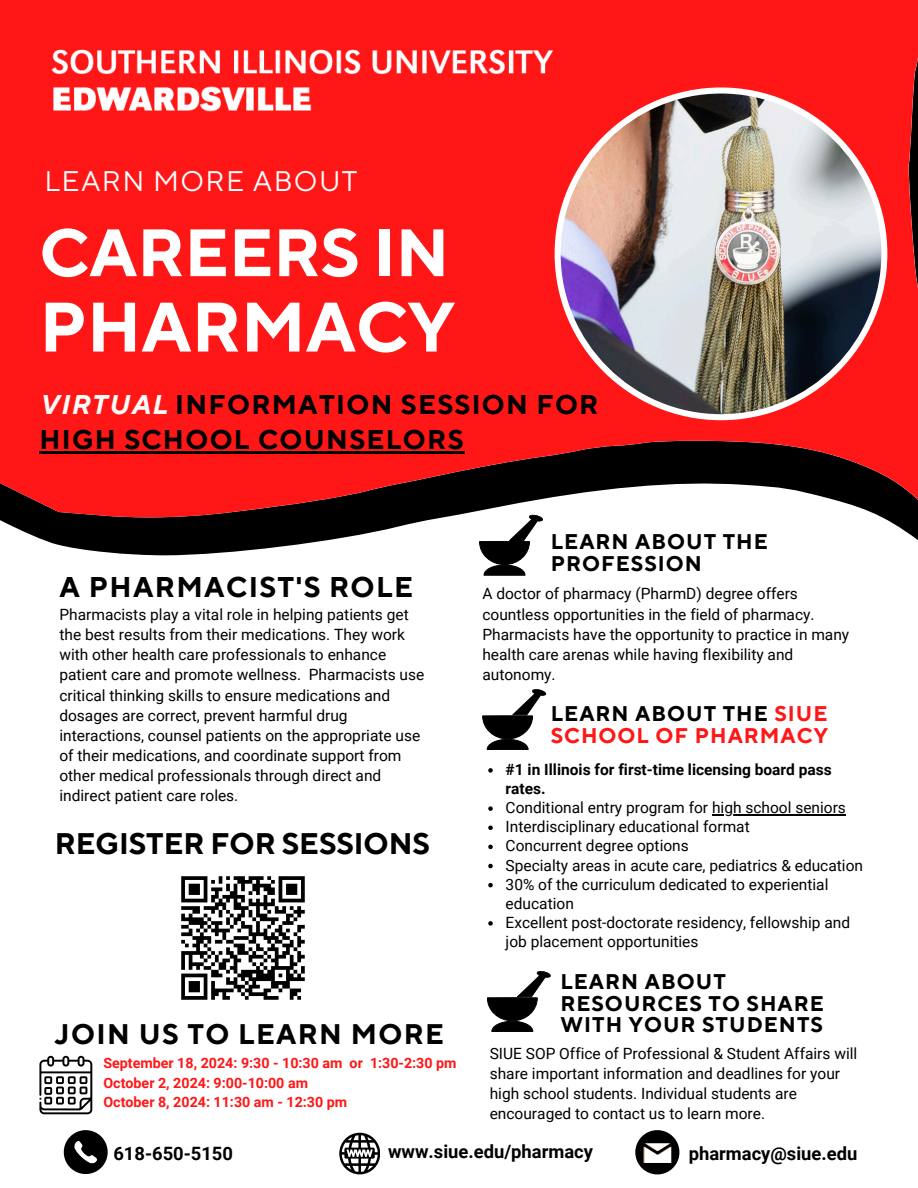
<style>
.page{position:relative;width:918px;height:1188px;background:#fff}
.page>*{position:absolute;margin:0;border:0;box-sizing:border-box;transform-origin:0 0}
.t1{font:700 69.75px "TT Norms Pro";color:#fff}
.t2{font:700 66.9px "TT Norms Pro";color:#fff}
.t3{font:700 29.7px "TT Norms Pro";color:#000}
.t4{font:700 28.5px "TT Norms Pro";letter-spacing:.05em;color:#000}
.t5{font:700 28.2px "TT Norms Pro";letter-spacing:.05em;color:#000}
.t6{font:28.2px "TT Norms Pro";letter-spacing:.05em;color:#fff}
.t7{font:700 27px/34.8px "TT Norms Pro";letter-spacing:.05em;color:#000}
.t8{font:700 21.15px/21.1px "TT Norms Pro";letter-spacing:.05em;color:#000}
.t9{font:700 21.15px/21.3px "TT Norms Pro";letter-spacing:.05em;color:#ff1616}
.t10{font:700 18.45px "Roboto";color:#000}
.t11{font:15.45px/20.1px "Roboto";color:#000}
.t12{font:700 15.45px/19.2px "Roboto";color:#000}
.t13{font:700 14.25px/19.5px "Roboto";color:#ff1616}
.s1{font-style:italic;color:#fbfbf9}
.s2{color:#000}
</style>
<div class="page">
<svg style="left:36px;top:537px;width:882px;height:19px"></svg>
<svg style="left:0;top:0;width:918px;height:537px;fill:#ff1616"></svg>
<svg style="left:64px;top:1130px;width:44px;height:44px"></svg>
<img style="left:555px;top:87px;width:332px;height:333px">
<svg style="left:635px;top:1130px;width:44px;height:44px"></svg>
<svg style="left:339px;top:1133px;width:41px;height:41px"></svg>
<svg style="left:482px;top:689px;width:65px;height:61px"></svg>
<svg style="left:487px;top:971px;width:64px;height:61px"></svg>
<svg style="left:479px;top:514px;width:64px;height:62px"></svg>
<svg style="left:39px;top:1056px;width:53px;height:58px"></svg>
<img style="left:28px;top:19px;width:555px;height:121px">
<img style="left:181px;top:876px;width:124px;height:124px">
<hr style="left:39px;top:452px;width:426px;height:2px;background:#000">
<svg style="left:488px;top:768px;width:5px;height:5px"></svg>
<svg style="left:488px;top:806px;width:5px;height:5px"></svg>
<hr style="left:712px;top:814px;width:134px;height:1px;background:#000">
<svg style="left:488px;top:826px;width:5px;height:4px"></svg>
<svg style="left:488px;top:845px;width:5px;height:4px"></svg>
<svg style="left:488px;top:864px;width:5px;height:4px"></svg>
<svg style="left:488px;top:883px;width:5px;height:4px"></svg>
<svg style="left:488px;top:921px;width:5px;height:5px"></svg>
<h2 class="t6" style="left:44px;top:164px;width:315px">LEARN MORE ABOUT</h2>
<h1 class="t2" style="left:39px;top:213px;width:411px">CAREERS IN</h1>
<h1 class="t1" style="left:39px;top:285px;width:417px">PHARMACY</h1>
<h3 class="t7" style="left:39px;top:389px;width:560px"><span class="s1">VIRTUAL</span> INFORMATION SESSION FOR<br>HIGH SCHOOL COUNSELORS</h3>
<p class="t4" style="left:59px;top:570px;width:355px">A PHARMACIST'S ROLE</p>
<p class="t11" style="left:59px;top:605px;width:367px">Pharmacists play a vital role in helping patients get the best results from their medications. They work with other health care professionals to enhance patient care and promote wellness. Pharmacists use critical thinking skills to ensure medications and dosages are correct, prevent harmful drug interactions, counsel patients on the appropriate use of their medications, and coordinate support from other medical professionals through direct and indirect patient care roles.</p>
<h2 class="t3" style="left:55px;top:826px;width:377px">REGISTER FOR SESSIONS</h2>
<h2 class="t5" style="left:55px;top:1017px;width:390px">JOIN US TO LEARN MORE</h2>
<h4 class="t13" style="left:103px;top:1053px;width:355px">September 18, 2024: 9:30 - 10:30 am or 1:30-2:30 pm<br>October 2, 2024: 9:00-10:00 am<br>October 8, 2024: 11:30 am - 12:30 pm</h4>
<h2 class="t8" style="left:551px;top:532px;width:219px">LEARN ABOUT THE<br>PROFESSION</h2>
<p class="t11" style="left:482px;top:584px;width:368px">A doctor of pharmacy (PharmD) degree offers countless opportunities in the field of pharmacy.<br>Pharmacists have the opportunity to practice in many health care arenas while having flexibility and autonomy.</p>
<p class="t9" style="left:551px;top:704px;width:279px"><span class="s2">LEARN ABOUT THE</span> SIUE<br>SCHOOL OF PHARMACY</p>
<h4 class="t12" style="left:506px;top:760px;width:328px">#1 in Illinois for first-time licensing board pass rates.</h4>
<p class="t11" style="left:506px;top:798px;width:342px">Conditional entry program for high school seniors</p>
<p class="t11" style="left:506px;top:817px;width:246px">Interdisciplinary educational format</p>
<p class="t11" style="left:506px;top:836px;width:185px">Concurrent degree options</p>
<p class="t11" style="left:506px;top:855px;width:359px">Specialty areas in acute care, pediatrics &amp; education</p>
<p class="t11" style="left:506px;top:875px;width:324px;line-height:19.2px">30% of the curriculum dedicated to experiential education</p>
<p class="t11" style="left:506px;top:913px;width:346px;line-height:19.2px">Excellent post-doctorate residency, fellowship and job placement opportunities</p>
<p class="t8" style="left:560px;top:972px;width:265px">LEARN ABOUT<br>RESOURCES TO SHARE<br>WITH YOUR STUDENTS</p>
<p class="t11" style="left:490px;top:1043px;width:369px">SIUE SOP Office of Professional &amp; Student Affairs will share important information and deadlines for your high school students. Individual students are encouraged to contact us to learn more.</p>
<p class="t10" style="left:388px;top:1141px;width:206px">www.siue.edu/pharmacy</p>
<h4 class="t10" style="left:113px;top:1143px;width:121px">618-650-5150</h4>
<p class="t10" style="left:689px;top:1143px;width:170px">pharmacy@siue.edu</p>
</div>
